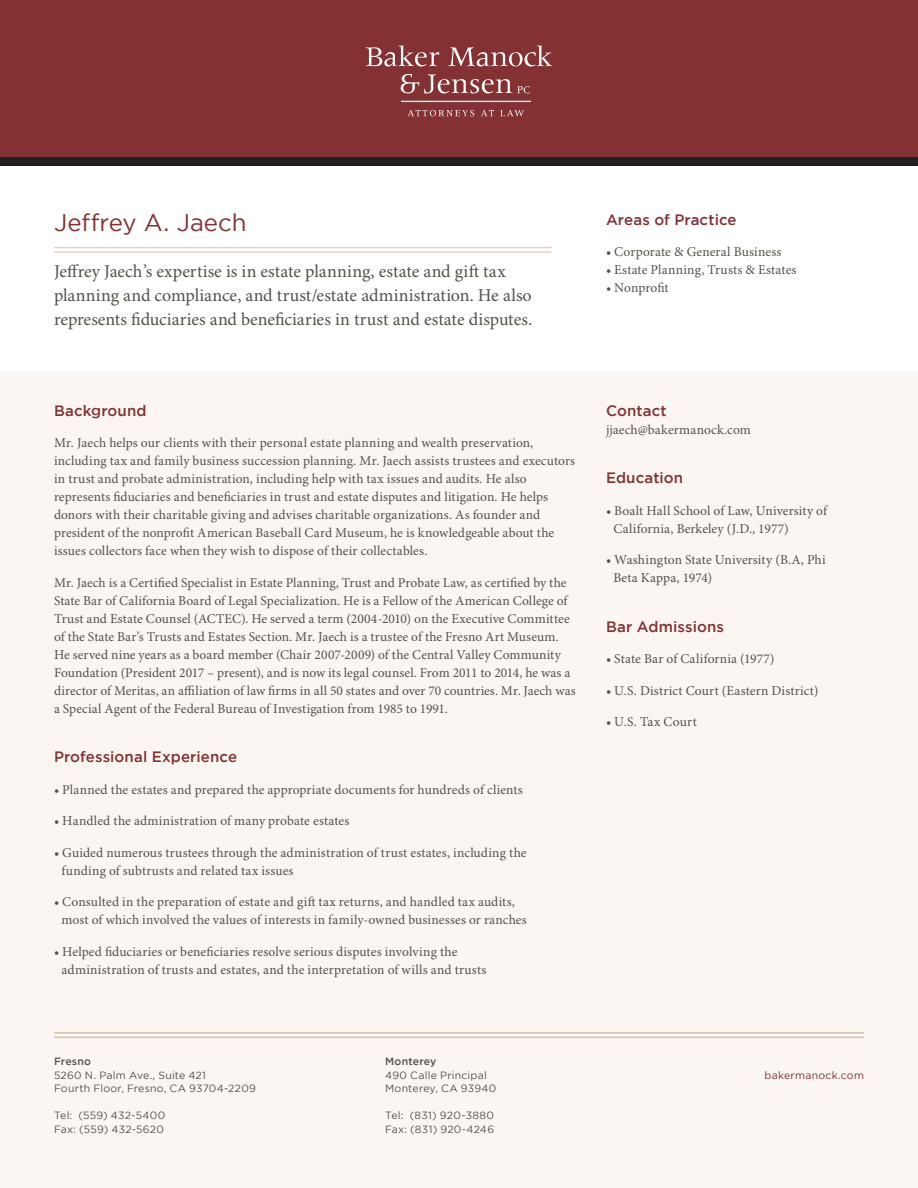
<style>
.page{position:relative;width:918px;height:1188px;background:#fff}
.page>*{position:absolute;margin:0;border:0;box-sizing:border-box;transform-origin:0 0}
.t1{font:24px "Gotham";color:#833133}
.Intro{font:18px/24px "Minion Pro";color:#53524a}
.Body{font:500 15px "Gotham";letter-spacing:.01em;color:#833133}
.Body-2{font:13.5px/18px "Minion Pro";letter-spacing:.01em;color:#53524a}
.t2{font:10.5px/13.5px "Gotham";letter-spacing:.025em;color:#53524a}
.t3{font:10.5px "Gotham";letter-spacing:.025em;color:#833133}
.t4{font:500 10.5px "Gotham";letter-spacing:.02em;color:#53524a}
</style>
<div class="page">
<div style="left:0;top:32px;width:918px;height:134px;background:#231f20"></div>
<div style="left:0;top:0;width:918px;height:156px;background:#833133"></div>
<hr style="left:401px;top:101px;width:130px;height:1px;background:#fff">
<svg style="left:366px;top:45px;width:73px;height:22px"></svg>
<svg style="left:448px;top:45px;width:104px;height:22px"></svg>
<svg style="left:408px;top:110px;width:66px;height:6px"></svg>
<svg style="left:481px;top:110px;width:13px;height:6px"></svg>
<svg style="left:500px;top:110px;width:24px;height:6px"></svg>
<svg style="left:401px;top:74px;width:128px;height:20px"></svg>
<div style="left:0;top:1007px;width:918px;height:181px;background:#fbf6f2"></div>
<hr style="left:54px;top:1032px;width:810px;height:2px;background:#d1c4a7">
<hr style="left:54px;top:1037px;width:810px;height:1px;background:#d1c4a7">
<div style="left:0;top:371px;width:918px;height:640px;background:#fbf6f2"></div>
<hr style="left:54px;top:247px;width:497px;height:1px;background:#e0d5c1">
<hr style="left:54px;top:251px;width:497px;height:2px;background:#e0d5c1">
<p class="t1" style="left:54px;top:209px;width:194px">Jeffrey A. Jaech</p>
<p class="Intro" style="left:54px;top:260px;width:480px">Jeffrey Jaech’s expertise is in estate planning, estate and gift tax planning and compliance, and trust/estate administration. He also represents fiduciaries and beneficiaries in trust and estate disputes.</p>
<p class="Body" style="left:606px;top:211px;width:132px">Areas of Practice</p>
<p class="Body-2" style="left:606px;top:243px;width:177px">• Corporate &amp; General Business</p>
<p class="Body-2" style="left:606px;top:261px;width:192px">• Estate Planning, Trusts &amp; Estates</p>
<p class="Body-2" style="left:606px;top:279px;width:64px">• Nonprofit</p>
<p class="Body" style="left:54px;top:402px;width:94px">Background</p>
<p class="Body-2" style="left:54px;top:434px;width:523px">Mr. Jaech helps our clients with their personal estate planning and wealth preservation, including tax and family business succession planning. Mr. Jaech assists trustees and executors in trust and probate administration, including help with tax issues and audits. He also represents fiduciaries and beneficiaries in trust and estate disputes and litigation. He helps donors with their charitable giving and advises charitable organizations. As founder and president of the nonprofit American Baseball Card Museum, he is knowledgeable about the issues collectors face when they wish to dispose of their collectables.</p>
<p class="Body-2" style="left:54px;top:574px;width:523px">Mr. Jaech is a Certified Specialist in Estate Planning, Trust and Probate Law, as certified by the State Bar of California Board of Legal Specialization. He is a Fellow of the American College of Trust and Estate Counsel (ACTEC). He served a term (2004-2010) on the Executive Committee of the State Bar’s Trusts and Estates Section. Mr. Jaech is a trustee of the Fresno Art Museum.<br>He served nine years as a board member (Chair 2007-2009) of the Central Valley Community Foundation (President 2017 – present), and is now its legal counsel. From 2011 to 2014, he was a director of Meritas, an affiliation of law firms in all 50 states and over 70 countries. Mr. Jaech was a Special Agent of the Federal Bureau of Investigation from 1985 to 1991.</p>
<p class="Body" style="left:54px;top:748px;width:185px">Professional Experience</p>
<p class="Body-2" style="left:54px;top:781px;width:470px">• Planned the estates and prepared the appropriate documents for hundreds of clients</p>
<p class="Body-2" style="left:54px;top:812px;width:297px">• Handled the administration of many probate estates</p>
<p class="Body-2" style="left:61px;top:844px;width:467px;text-indent:-7px">• Guided numerous trustees through the administration of trust estates, including the funding of subtrusts and related tax issues</p>
<p class="Body-2" style="left:61px;top:893px;width:467px;text-indent:-7px">• Consulted in the preparation of estate and gift tax returns, and handled tax audits, most of which involved the values of interests in family-owned businesses or ranches</p>
<p class="Body-2" style="left:61px;top:943px;width:426px;text-indent:-7px">• Helped fiduciaries or beneficiaries resolve serious disputes involving the administration of trusts and estates, and the interpretation of wills and trusts</p>
<p class="Body" style="left:606px;top:402px;width:62px">Contact</p>
<p class="Body-2" style="left:606px;top:421px;width:146px">jjaech@bakermanock.com</p>
<p class="Body" style="left:606px;top:469px;width:79px">Education</p>
<p class="Body-2" style="left:614px;top:502px;width:215px;text-indent:-8px">• Boalt Hall School of Law, University of<br>California, Berkeley (J.D., 1977)</p>
<p class="Body-2" style="left:614px;top:551px;width:214px;text-indent:-8px">• Washington State University (B.A, Phi<br>Beta Kappa, 1974)</p>
<p class="Body" style="left:606px;top:618px;width:119px">Bar Admissions</p>
<p class="Body-2" style="left:606px;top:650px;width:170px">• State Bar of California (1977)</p>
<p class="Body-2" style="left:606px;top:682px;width:214px">• U.S. District Court (Eastern District)</p>
<p class="Body-2" style="left:606px;top:713px;width:92px">• U.S. Tax Court</p>
<p class="t4" style="left:54px;top:1056px;width:39px">Fresno</p>
<p class="t2" style="left:54px;top:1068px;width:204px">5260 N. Palm Ave., Suite 421<br>Fourth Floor, Fresno, CA 93704-2209</p>
<p class="t2" style="left:54px;top:1109px;width:113px">Tel: (559) 432-5400<br>Fax: (559) 432-5620</p>
<p class="t4" style="left:385px;top:1056px;width:53px">Monterey</p>
<p class="t2" style="left:385px;top:1068px;width:113px">490 Calle Principal<br>Monterey, CA 93940</p>
<p class="t2" style="left:385px;top:1109px;width:110px">Tel: (831) 920-3880<br>Fax: (831) 920-4246</p>
<p class="t3" style="left:765px;top:1070px;width:101px">bakermanock.com</p>
</div>
